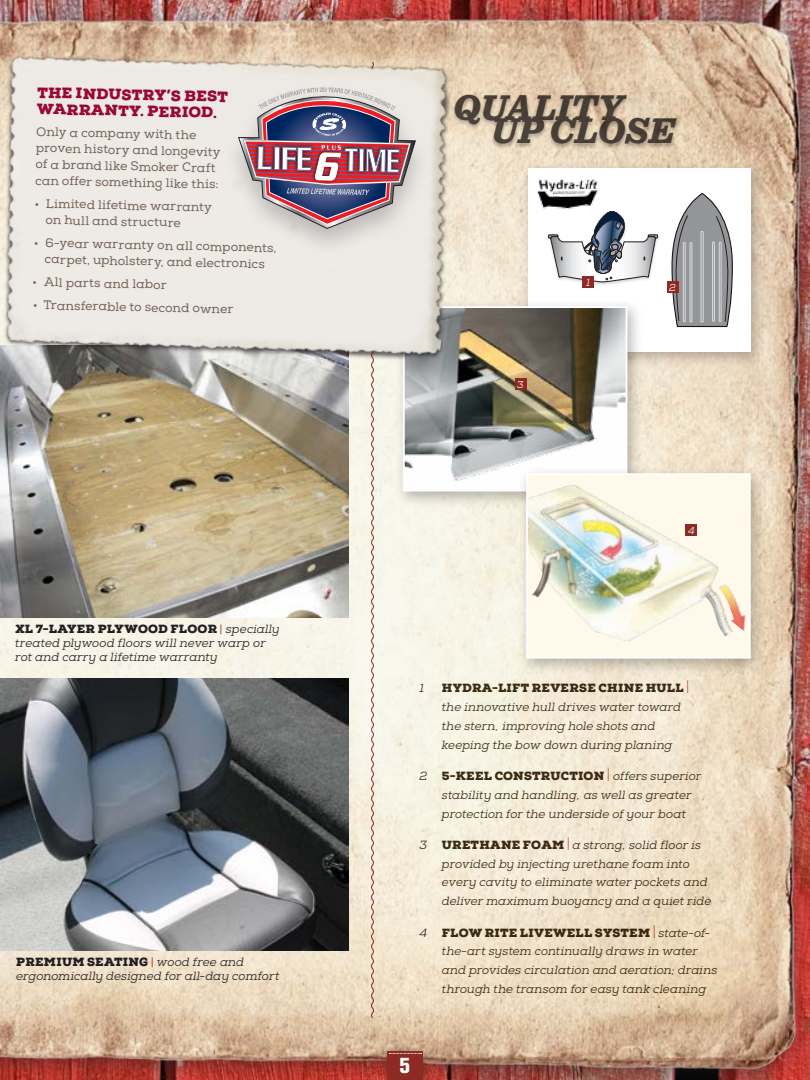
<style>
.page{position:relative;width:810px;height:1080px;background:#fff}
.page>*{position:absolute;margin:0;border:0;box-sizing:border-box;transform-origin:0 0}
.t1{font:italic 900 37.5px "Sentinel";letter-spacing:-.005em;color:#231f20}
.t2{font:800 condensed 21.5px "Akzidenz Grotesk BE";color:#fff}
.t3{font:900 15px/16.2px "Nexa Slab";color:#a40c35}
.t4{font:12.5px/16.2px "Nexa Slab";color:#7e6d5f}
.t5{font:italic 11.88px/18.8px "Nexa Slab";letter-spacing:.005em;color:#3e2e16}
.t6{font:italic 11.88px/13.8px "Nexa Slab";letter-spacing:.005em;color:#231f20}
.t7{font:italic 10px "Nexa Slab";color:#fff}
.s1{font-weight:900;font-style:normal}
.s2{font-style:normal;color:#8e2a24}
.s3{font-weight:300;font-style:normal;font-size:15.5px;color:#be302b}
</style>
<div class="page">
<div style="left:0;top:0;width:810px;height:1080px;background:#231f20;opacity:.6"></div>
<img style="left:0;top:387px;width:238px;height:231px">
<img style="left:0;top:679px;width:238px;height:272px">
<div style="left:451px;top:92px;width:229px;height:57px;background:#231f20;opacity:.45"></div>
<div style="left:519px;top:160px;width:248px;height:209px;background:#231f20;opacity:.3"></div>
<div style="left:528px;top:168px;width:223px;height:184px;background:#fff"></div>
<svg style="left:672px;top:193px;width:61px;height:135px"></svg>
<div style="left:719px;top:242px;width:3px;height:80px;border:1px solid #dcddde"></div>
<div style="left:712px;top:242px;width:3px;height:80px;border:1px solid #dcddde"></div>
<div style="left:394px;top:298px;width:250px;height:211px;background:#231f20;opacity:.3"></div>
<img style="left:416px;top:309px;width:208px;height:179px">
<div style="left:403px;top:306px;width:224px;height:185px;border:2px solid #fff"></div>
<div style="left:517px;top:465px;width:250px;height:211px;background:#231f20;opacity:.3"></div>
<div style="left:527px;top:474px;width:223px;height:184px;background:#fff9ec"></div>
<img style="left:529px;top:485px;width:217px;height:156px">
<div style="left:526px;top:473px;width:225px;height:186px;border:2px solid #fff"></div>
<div style="left:667px;top:281px;width:11px;height:11px;background:#8e2a24"></div>
<div style="left:515px;top:378px;width:11px;height:11px;background:#8e2a24"></div>
<div style="left:686px;top:524px;width:11px;height:12px;background:#8e2a24"></div>
<img style="left:0;top:23px;width:471px;height:364px">
<div style="left:220px;top:79px;width:214px;height:180px;background:#ede9e5"></div>
<svg style="left:238px;top:61px;width:178px;height:958px"></svg>
<img style="left:537px;top:179px;width:61px;height:30px">
<div style="left:546px;top:209px;width:115px;height:77px;background:#231f20;opacity:.25"></div>
<svg style="left:548px;top:211px;width:110px;height:71px"></svg>
<div style="left:583px;top:277px;width:11px;height:11px;background:#8e2a24"></div>
<div style="left:381px;top:1045px;width:48px;height:35px;background:#231f20;opacity:.55"></div>
<div style="left:387px;top:1052px;width:36px;height:28px;background:#8e2a24"></div>
<svg style="left:389px;top:1053px;width:33px;height:1px"></svg>
<p class="t3" style="left:37px;top:85px;width:193px;rotate:1deg">THE INDUSTRY’S BEST<br>WARRANTY. PERIOD.</p>
<p class="t4" style="left:36px;top:124px;width:186px;rotate:1deg">Only a company with the proven history and longevity of a brand like Smoker Craft can offer something like this:</p>
<p class="t4" style="left:46px;top:196px;width:168px;text-indent:-11px;rotate:1deg">• Limited lifetime warranty on hull and structure</p>
<p class="t4" style="left:34px;top:235px;width:244px;text-align:center;rotate:1deg">• 6-year warranty on all components, carpet, upholstery, and electronics</p>
<p class="t4" style="left:33px;top:274px;width:135px;rotate:1deg">• All parts and labor</p>
<p class="t4" style="left:33px;top:297px;width:203px;rotate:1deg">• Transferable to second owner</p>
<p class="t6" style="left:15px;top:623px;width:266px"><span class="s1">XL 7-LAYER PLYWOOD FLOOR</span> <span class="s2">|</span> specially treated plywood floors will never warp or rot and carry a lifetime warranty</p>
<p class="t6" style="left:16px;top:955px;width:265px"><span class="s1">PREMIUM SEATING</span> <span class="s2">|</span> wood free and ergonomically designed for all-day comfort</p>
<h1 class="t1" style="left:453px;top:77px;width:171px">QUALITY</h1>
<h1 class="t1" style="left:491px;top:101px;width:185px">UP CLOSE</h1>
<p class="t7" style="left:517px;top:378px;width:8px">3</p>
<p class="t7" style="left:586px;top:277px;width:5px">1</p>
<p class="t7" style="left:669px;top:281px;width:8px">2</p>
<p class="t7" style="left:688px;top:524px;width:8px">4</p>
<p class="t5" style="left:419px;top:679px;width:6px">1</p>
<p class="t5" style="left:442px;top:679px;width:249px"><span class="s1">HYDRA-LIFT REVERSE CHINE HULL</span> <span class="s3">| </span>the innovative hull drives water toward the stern, improving hole shots and keeping the bow down during planing</p>
<p class="t5" style="left:442px;top:767px;width:261px;text-indent:-23px">2 <span class="s1">5-KEEL CONSTRUCTION</span> <span class="s3">|</span> offers superior stability and handling, as well as greater protection for the underside of your boat</p>
<p class="t5" style="left:442px;top:836px;width:271px;text-indent:-23px">3 <span class="s1">URETHANE FOAM</span> <span class="s3">|</span> a strong, solid floor is provided by injecting urethane foam into every cavity to eliminate water pockets and deliver maximum buoyancy and a quiet ride</p>
<p class="t5" style="left:442px;top:923px;width:277px;text-indent:-23px">4 <span class="s1">FLOW RITE LIVEWELL SYSTEM</span> <span class="s3">|</span> state-of&shy;the-art system continually draws in water and provides circulation and aeration; drains through the transom for easy tank cleaning</p>
<h2 class="t2" style="left:400px;top:1053px;width:12px">5</h2>
</div>
